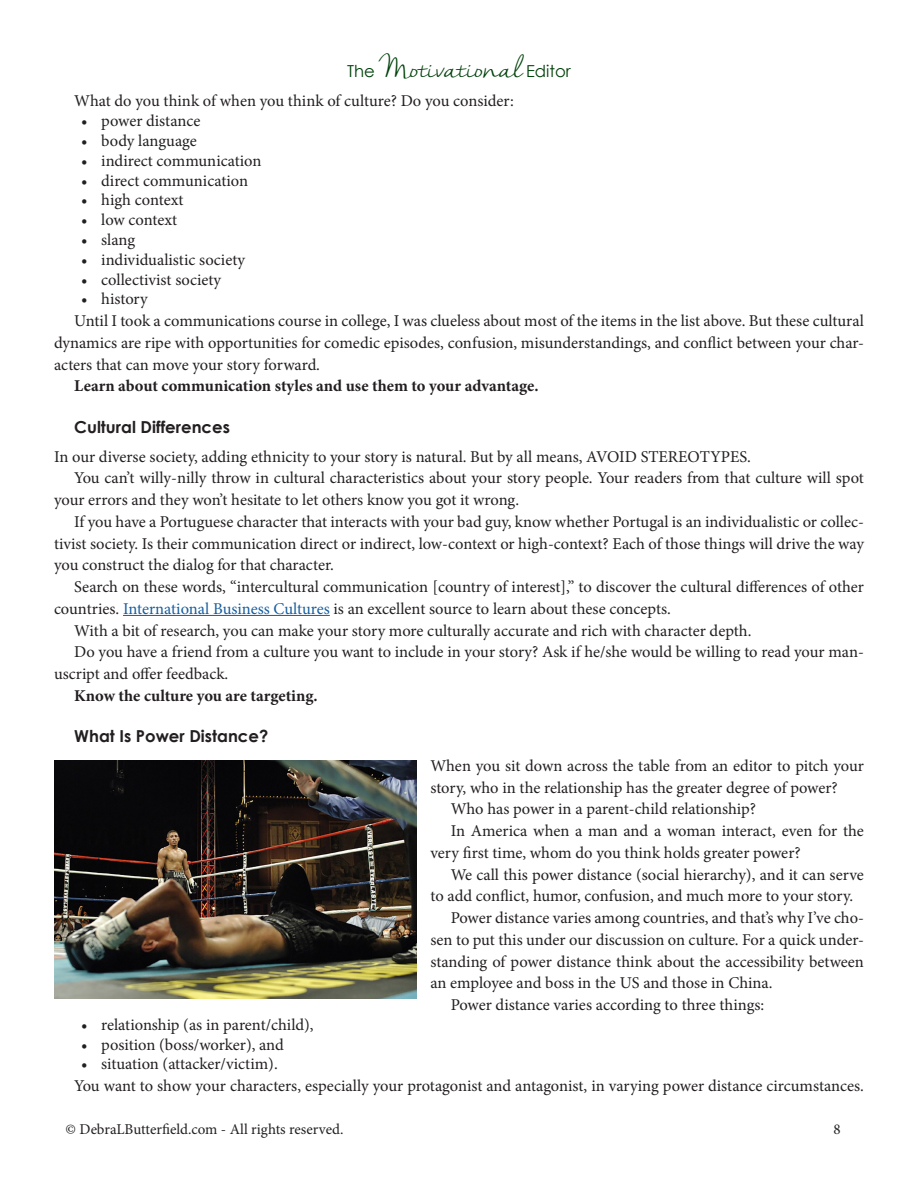
<style>
.page{position:relative;width:918px;height:1188px;background:#fff}
.page>*{position:absolute;margin:0;border:0;box-sizing:border-box;transform-origin:0 0}
.t1{font:27px "Nella Sue";color:#00420b}
.Body_2{font:16.5px/21.8px "Minion Pro";color:#231f20}
.Body_1{font:16.5px/21.8px "Minion Pro";letter-spacing:-.005em;color:#231f20}
.Body_2-2{font:700 16.5px "Minion Pro";color:#231f20}
.Sub_heading{font:700 16.5px "Century Gothic";color:#231f20}
.t2{font:15px "Minion Pro";color:#231f20}
.s1{font-family:"Century Gothic";font-size:16.5px}
.s2{color:#175d9e}
</style>
<div class="page">
<hr style="left:123px;top:615px;width:207px;height:1px;background:#175d9e">
<img style="left:54px;top:761px;width:363px;height:237px">
<h1 class="t1" style="left:347px;top:49px;width:225px"><span class="s1">The</span> Motivational <span class="s1">Editor</span></h1>
<p class="Body_2" style="left:74px;top:90px;width:441px">What do you think of when you think of culture? Do you consider:</p>
<p class="Body_2" style="left:81px;top:110px;width:121px">• power distance</p>
<p class="Body_2" style="left:81px;top:130px;width:117px">• body language</p>
<p class="Body_2" style="left:81px;top:150px;width:182px">• indirect communication</p>
<p class="Body_2" style="left:81px;top:170px;width:169px">• direct communication</p>
<p class="Body_2" style="left:81px;top:189px;width:104px">• high context</p>
<p class="Body_2" style="left:81px;top:209px;width:98px">• low context</p>
<p class="Body_2" style="left:81px;top:229px;width:56px">• slang</p>
<p class="Body_2" style="left:81px;top:249px;width:166px">• individualistic society</p>
<p class="Body_2" style="left:81px;top:269px;width:142px">• collectivist society</p>
<p class="Body_2" style="left:81px;top:288px;width:68px">• history</p>
<p class="Body_2" style="left:54px;top:310px;width:812px;text-align:justify;text-indent:20px">Until I took a communications course in college, I was clueless about most of the items in the list above. But these cultural dynamics are ripe with opportunities for comedic episodes, confusion, misunderstandings, and conflict between your char&shy;acters that can move your story forward.</p>
<p class="Body_2-2" style="left:74px;top:375px;width:466px">Learn about communication styles and use them to your advantage.</p>
<p class="Sub_heading" style="left:74px;top:415px;width:157px">Cultural Differences</p>
<p class="Body_1" style="left:54px;top:445px;width:699px">In our diverse society, adding ethnicity to your story is natural. But by all means, AVOID STEREOTYPES.</p>
<p class="Body_2" style="left:54px;top:467px;width:811px;text-indent:20px">You can’t willy-nilly throw in cultural characteristics about your story people. Your readers from that culture will spot your errors and they won’t hesitate to let others know you got it wrong.</p>
<p class="Body_2" style="left:54px;top:511px;width:812px;text-align:justify;text-indent:20px">If you have a Portuguese character that interacts with your bad guy, know whether Portugal is an individualistic or collec&shy;tivist society. Is their communication direct or indirect, low-context or high-context? Each of those things will drive the way you construct the dialog for that character.</p>
<p class="Body_2" style="left:54px;top:576px;width:812px;text-indent:20px">Search on these words, “intercultural communication [country of interest],” to discover the cultural differences of other countries. <span class="s2">International Business Cultures</span> is an excellent source to learn about these concepts.</p>
<p class="Body_2" style="left:74px;top:619px;width:679px">With a bit of research, you can make your story more culturally accurate and rich with character depth.</p>
<p class="Body_2" style="left:54px;top:641px;width:812px;text-indent:20px">Do you have a friend from a culture you want to include in your story? Ask if he/she would be willing to read your man&shy;uscript and offer feedback.</p>
<p class="Body_2-2" style="left:74px;top:684px;width:245px">Know the culture you are targeting.</p>
<p class="Sub_heading" style="left:74px;top:724px;width:196px">What Is Power Distance?</p>
<p class="Body_1" style="left:430px;top:755px;width:435px">When you sit down across the table from an editor to pitch your story, who in the relationship has the greater degree of power?</p>
<p class="Body_2" style="left:451px;top:798px;width:307px">Who has power in a parent-child relationship?</p>
<p class="Body_2" style="left:430px;top:820px;width:435px;text-indent:20px">In America when a man and a woman interact, even for the very first time, whom do you think holds greater power?</p>
<p class="Body_2" style="left:430px;top:864px;width:435px;text-indent:20px">We call this power distance (social hierarchy), and it can serve to add conflict, humor, confusion, and much more to your story.</p>
<p class="Body_2" style="left:430px;top:907px;width:435px;text-align:justify;text-indent:20px">Power distance varies among countries, and that’s why I’ve cho&shy;sen to put this under our discussion on culture. For a quick under&shy;standing of power distance think about the accessibility between an employee and boss in the US and those in China.</p>
<p class="Body_2" style="left:451px;top:994px;width:315px">Power distance varies according to three things:</p>
<p class="Body_2" style="left:81px;top:1014px;width:234px">• relationship (as in parent/child),</p>
<p class="Body_2" style="left:81px;top:1034px;width:205px">• position (boss/worker), and</p>
<p class="Body_2" style="left:81px;top:1053px;width:198px">• situation (attacker/victim).</p>
<p class="Body_2" style="left:74px;top:1075px;width:791px">You want to show your characters, especially your protagonist and antagonist, in varying power distance circumstances.</p>
<p class="t2" style="left:66px;top:1119px;width:279px">© DebraLButterfield.com - All rights reserved.</p>
<p class="t2" style="left:833px;top:1119px;width:9px">8</p>
</div>
